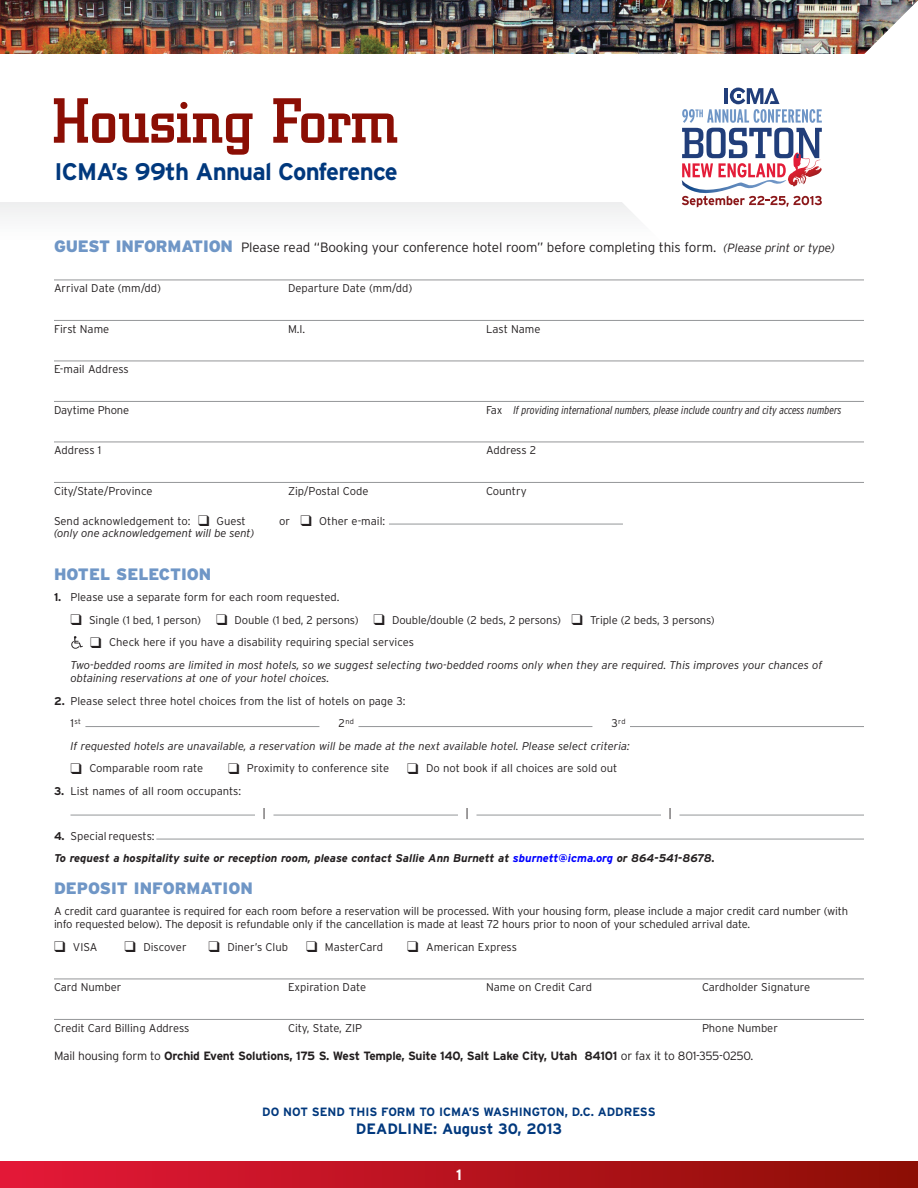
<style>
.page{position:relative;width:918px;height:1188px;background:#fff}
.page>*{position:absolute;margin:0;border:0;box-sizing:border-box;transform-origin:0 0}
.t1{font:500 63px "City";color:#8b0e04}
.t2{font:700 24px "Interstate";letter-spacing:-.03em;color:#00387d}
.t3{font:900 16.5px "Interstate";color:#6f96c6}
.t4{font:700 15px "Interstate";color:#00387d}
.t5{font:700 15px "Interstate";color:#fff}
.t6{font:300 13.5px "Interstate";letter-spacing:-.01em;color:#231f20}
.t7{font:700 12px "Interstate";letter-spacing:-.02em;color:#231f20}
.t8{font:700 12px "Interstate";color:#00387d}
.Form-Fill-In_Lines{font:300 11.25px/13.5px "Interstate";letter-spacing:-.01em;color:#231f20}
.t9{font:italic 300 11.25px/13.5px "Interstate";color:#231f20}
.t10{font:italic 700 11.25px "Interstate";color:#231f20}
.Form-Fill-In_Lines-2{font:italic 300 condensed 11.25px "Interstate";color:#231f20}
.t11{font:300 7.35px "Interstate";color:#231f20}
.s1{font-weight:900;font-size:16.5px;color:#6f96c6}
.s2{font-style:italic;font-size:12px}
.s3{font-style:normal;font-stretch:normal}
.s4{font-weight:700}
.s5{font-size:11.25px}
.s6{color:#00f}
.s7{font-weight:300}
</style>
<div class="page">
<div style="left:0;top:1161px;width:918px;height:27px;background:linear-gradient(to right,#e51838,#8c0e04)"></div>
<div style="left:0;top:202px;width:666px;height:50px;background:#f9f9fa"></div>
<hr style="left:54px;top:280px;width:810px;height:1px;background:#949698">
<hr style="left:54px;top:320px;width:810px;height:1px;background:#949698">
<hr style="left:54px;top:361px;width:810px;height:1px;background:#949698">
<hr style="left:54px;top:401px;width:810px;height:1px;background:#949698">
<hr style="left:54px;top:442px;width:810px;height:1px;background:#949698">
<hr style="left:54px;top:482px;width:810px;height:1px;background:#949698">
<hr style="left:54px;top:979px;width:810px;height:1px;background:#949698">
<hr style="left:54px;top:1019px;width:810px;height:1px;background:#949698">
<hr style="left:389px;top:524px;width:234px;height:1px;background:#949698">
<hr style="left:85px;top:726px;width:234px;height:1px;background:#949698">
<hr style="left:358px;top:726px;width:234px;height:1px;background:#949698">
<hr style="left:630px;top:726px;width:234px;height:1px;background:#949698">
<hr style="left:70px;top:815px;width:185px;height:1px;background:#949698">
<hr style="left:273px;top:815px;width:185px;height:1px;background:#949698">
<hr style="left:477px;top:815px;width:184px;height:1px;background:#949698">
<hr style="left:680px;top:815px;width:184px;height:1px;background:#949698">
<hr style="left:156px;top:839px;width:708px;height:1px;background:#949698">
<svg style="left:71px;top:636px;width:12px;height:13px"></svg>
<img style="left:0;top:0;width:860px;height:54px">
<svg style="left:618px;top:87px;width:204px;height:121px"></svg>
<img style="left:860px;top:0;width:58px;height:54px">
<p class="t1" style="left:52px;top:86px;width:347px">Housing Form</p>
<p class="t2" style="left:54px;top:158px;width:345px">ICMA’s 99th Annual Conference</p>
<p class="t6" style="left:54px;top:239px;width:782px"><span class="s1">GUEST INFORMATION</span> Please read “Booking your conference hotel room” before completing this form. <span class="s2">(Please print or type)</span></p>
<p class="Form-Fill-In_Lines" style="left:54px;top:282px;width:109px">Arrival Date (mm/dd)</p>
<p class="Form-Fill-In_Lines" style="left:288px;top:282px;width:126px">Departure Date (mm/dd)</p>
<p class="Form-Fill-In_Lines" style="left:54px;top:322px;width:57px">First Name</p>
<p class="Form-Fill-In_Lines" style="left:288px;top:322px;width:19px">M.I.</p>
<p class="Form-Fill-In_Lines" style="left:486px;top:322px;width:56px">Last Name</p>
<p class="Form-Fill-In_Lines" style="left:54px;top:363px;width:76px">E-mail Address</p>
<p class="Form-Fill-In_Lines" style="left:54px;top:403px;width:77px">Daytime Phone</p>
<p class="Form-Fill-In_Lines-2" style="left:486px;top:404px;width:357px"><span class="s3">Fax</span> If providing international numbers, please include country and city access numbers</p>
<p class="Form-Fill-In_Lines" style="left:54px;top:444px;width:49px">Address 1</p>
<p class="Form-Fill-In_Lines" style="left:486px;top:444px;width:52px">Address 2</p>
<p class="Form-Fill-In_Lines" style="left:54px;top:484px;width:100px">City/State/Province</p>
<p class="Form-Fill-In_Lines" style="left:288px;top:484px;width:82px">Zip/Postal Code</p>
<p class="Form-Fill-In_Lines" style="left:486px;top:484px;width:42px">Country</p>
<p class="Form-Fill-In_Lines" style="left:54px;top:514px;width:193px">Send acknowledgement to: ❑ Guest</p>
<p class="Form-Fill-In_Lines" style="left:279px;top:514px;width:108px">or ❑ Other e-mail:</p>
<p class="t9" style="left:54px;top:526px;width:202px">(only one acknowledgement will be sent)</p>
<p class="t3" style="left:54px;top:565px;width:159px">HOTEL SELECTION</p>
<p class="Form-Fill-In_Lines" style="left:54px;top:591px;width:287px"><span class="s4">1.</span> Please use a separate form for each room requested.</p>
<p class="Form-Fill-In_Lines" style="left:70px;top:613px;width:646px">❑ Single (1 bed, 1 person) ❑ Double (1 bed, 2 persons) ❑ Double/double (2 beds, 2 persons) ❑ Triple (2 beds, 3 persons)</p>
<p class="Form-Fill-In_Lines" style="left:90px;top:636px;width:325px">❑ Check here if you have a disability requiring special services</p>
<p class="t9" style="left:70px;top:658px;width:753px">Two-bedded rooms are limited in most hotels, so we suggest selecting two-bedded rooms only when they are required. This improves your chances of obtaining reservations at one of your hotel choices.</p>
<p class="Form-Fill-In_Lines" style="left:54px;top:694px;width:353px"><span class="s4">2.</span> Please select three hotel choices from the list of hotels on page 3:</p>
<p class="t11" style="left:70px;top:717px;width:12px"><span class="s5">1</span>st</p>
<p class="t11" style="left:338px;top:717px;width:17px"><span class="s5">2</span>nd</p>
<p class="t11" style="left:611px;top:717px;width:16px"><span class="s5">3</span>rd</p>
<p class="t9" style="left:70px;top:739px;width:561px">If requested hotels are unavailable, a reservation will be made at the next available hotel. Please select criteria:</p>
<p class="Form-Fill-In_Lines" style="left:70px;top:762px;width:134px">❑ Comparable room rate</p>
<p class="Form-Fill-In_Lines" style="left:228px;top:762px;width:391px">❑ Proximity to conference site ❑ Do not book if all choices are sold out</p>
<p class="Form-Fill-In_Lines" style="left:54px;top:784px;width:189px"><span class="s4">3.</span> List names of all room occupants:</p>
<p class="Form-Fill-In_Lines" style="left:263px;top:807px;width:5px">|</p>
<p class="Form-Fill-In_Lines" style="left:466px;top:807px;width:5px">|</p>
<p class="Form-Fill-In_Lines" style="left:669px;top:807px;width:5px">|</p>
<p class="Form-Fill-In_Lines" style="left:54px;top:829px;width:102px"><span class="s4">4.</span> Special requests:</p>
<p class="t10" style="left:54px;top:852px;width:662px">To request a hospitality suite or reception room, please contact Sallie Ann Burnett at <span class="s6">sburnett@icma.org</span> or 864-541-8678.</p>
<p class="t3" style="left:54px;top:879px;width:200px">DEPOSIT INFORMATION</p>
<p class="Form-Fill-In_Lines" style="left:54px;top:904px;width:796px">A credit card guarantee is required for each room before a reservation will be processed. With your housing form, please include a major credit card number (with info requested below). The deposit is refundable only if the cancellation is made at least 72 hours prior to noon of your scheduled arrival date.</p>
<p class="Form-Fill-In_Lines" style="left:54px;top:940px;width:45px">❑ VISA</p>
<p class="Form-Fill-In_Lines" style="left:124px;top:940px;width:64px">❑ Discover</p>
<p class="Form-Fill-In_Lines" style="left:208px;top:940px;width:176px">❑ Diner’s Club ❑ MasterCard</p>
<p class="Form-Fill-In_Lines" style="left:407px;top:940px;width:111px">❑ American Express</p>
<p class="Form-Fill-In_Lines" style="left:54px;top:981px;width:69px">Card Number</p>
<p class="Form-Fill-In_Lines" style="left:288px;top:981px;width:80px">Expiration Date</p>
<p class="Form-Fill-In_Lines" style="left:486px;top:981px;width:108px">Name on Credit Card</p>
<p class="Form-Fill-In_Lines" style="left:702px;top:981px;width:110px">Cardholder Signature</p>
<p class="Form-Fill-In_Lines" style="left:54px;top:1021px;width:137px">Credit Card Billing Address</p>
<p class="Form-Fill-In_Lines" style="left:288px;top:1021px;width:76px">City, State, ZIP</p>
<p class="Form-Fill-In_Lines" style="left:702px;top:1021px;width:77px">Phone Number</p>
<p class="t7" style="left:54px;top:1049px;width:701px"><span class="s7">Mail housing form to</span> Orchid Event Solutions, 175 S. West Temple, Suite 140, Salt Lake City, Utah 84101 <span class="s7">or fax it to 801-355-0250.</span></p>
<p class="t8" style="left:262px;top:1105px;width:395px">DO NOT SEND THIS FORM TO ICMA’S WASHINGTON, D.C. ADDRESS</p>
<p class="t4" style="left:356px;top:1120px;width:208px">DEADLINE: August 30, 2013</p>
<p class="t5" style="left:456px;top:1167px;width:7px">1</p>
</div>
